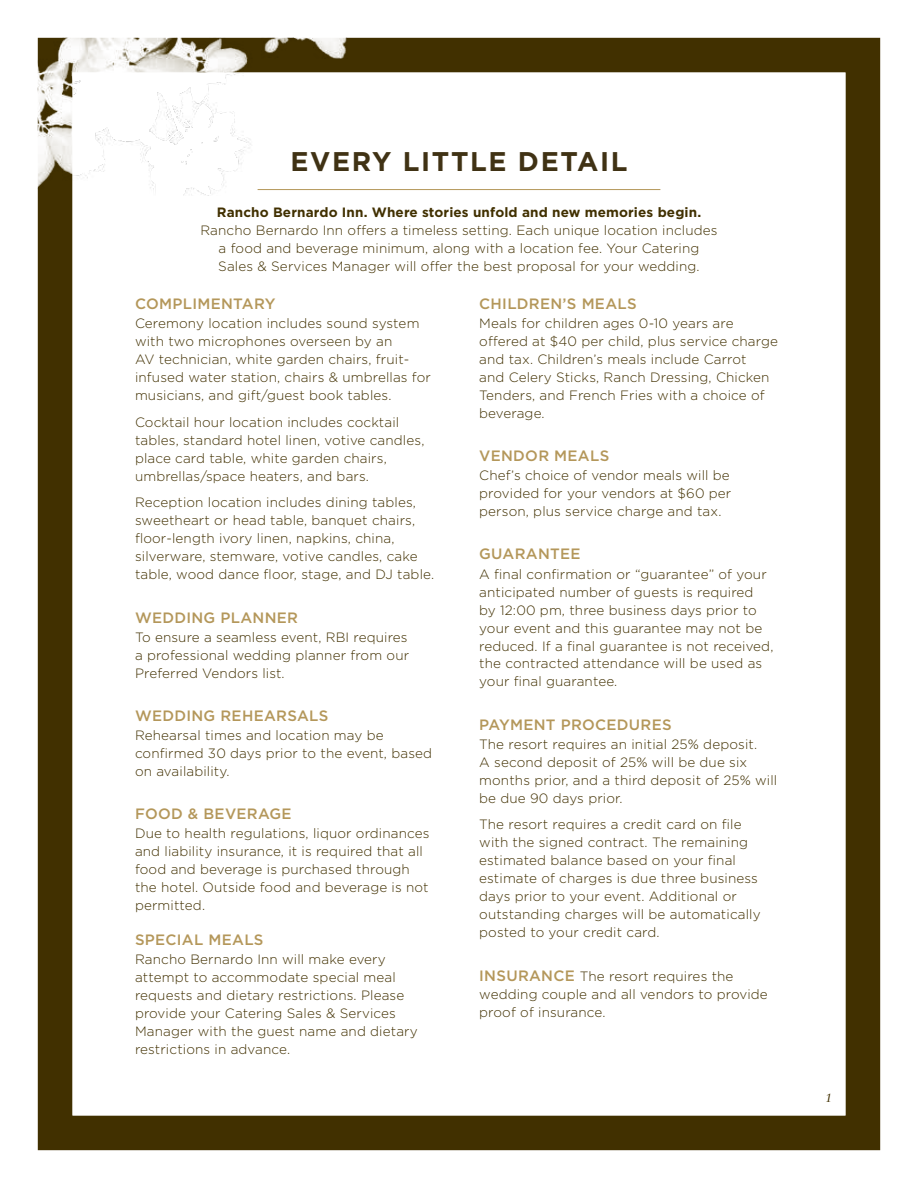
<style>
.page{position:relative;width:918px;height:1188px;background:#fff}
.page>*{position:absolute;margin:0;border:0;box-sizing:border-box;transform-origin:0 0}
.t1{font:700 27px "Gotham";letter-spacing:.06em;color:#403214}
.t2{font:500 15px "Gotham";letter-spacing:.02em;color:#b4975a}
.t3{font:300 13.5px/18px "Gotham";letter-spacing:.01em;color:#413000}
.t4{font:700 13.5px "Gotham";letter-spacing:.01em;color:#413000}
.t5{font:italic 12px "Sabon LT Pro";color:#413000}
.s1{font-weight:500;font-size:15px;color:#b4975a}
</style>
<div class="page">
<div style="left:38px;top:38px;width:842px;height:1112px;border:34px solid #413000"></div>
<img style="left:38px;top:38px;width:352px;height:157px">
<hr style="left:258px;top:189px;width:402px;height:1px;background:#b4975a">
<h1 class="t1" style="left:291px;top:143px;width:338px">EVERY LITTLE DETAIL</h1>
<p class="t4" style="left:217px;top:203px;width:486px">Rancho Bernardo Inn. Where stories unfold and new memories begin.</p>
<p class="t3" style="left:200px;top:221px;width:519px;text-align:center">Rancho Bernardo Inn offers a timeless setting. Each unique location includes a food and beverage minimum, along with a location fee. Your Catering<br>Sales &amp; Services Manager will offer the best proposal for your wedding.</p>
<p class="t2" style="left:135px;top:294px;width:142px">COMPLIMENTARY</p>
<p class="t3" style="left:135px;top:314px;width:298px">Ceremony location includes sound system with two microphones overseen by an<br>AV technician, white garden chairs, fruit&shy;infused water station, chairs &amp; umbrellas for musicians, and gift/guest book tables.</p>
<p class="t3" style="left:135px;top:413px;width:291px">Cocktail hour location includes cocktail tables, standard hotel linen, votive candles, place card table, white garden chairs, umbrellas/space heaters, and bars.</p>
<p class="t3" style="left:135px;top:493px;width:298px">Reception location includes dining tables, sweetheart or head table, banquet chairs, floor-length ivory linen, napkins, china, silverware, stemware, votive candles, cake table, wood dance floor, stage, and DJ table.</p>
<p class="t2" style="left:135px;top:607px;width:165px">WEDDING PLANNER</p>
<p class="t3" style="left:135px;top:627px;width:276px;text-align:justify">To ensure a seamless event, RBI requires a professional wedding planner from our Preferred Vendors list.</p>
<p class="t2" style="left:135px;top:706px;width:195px">WEDDING REHEARSALS</p>
<p class="t3" style="left:135px;top:726px;width:299px">Rehearsal times and location may be confirmed 30 days prior to the event, based on availability.</p>
<p class="t2" style="left:135px;top:804px;width:158px">FOOD &amp; BEVERAGE</p>
<p class="t3" style="left:135px;top:824px;width:296px">Due to health regulations, liquor ordinances and liability insurance, it is required that all food and beverage is purchased through the hotel. Outside food and beverage is not permitted.</p>
<p class="t2" style="left:135px;top:929px;width:130px">SPECIAL MEALS</p>
<p class="t3" style="left:135px;top:949px;width:284px">Rancho Bernardo Inn will make every attempt to accommodate special meal requests and dietary restrictions. Please provide your Catering Sales &amp; Services Manager with the guest name and dietary restrictions in advance.</p>
<p class="t2" style="left:479px;top:294px;width:159px">CHILDREN’S MEALS</p>
<p class="t3" style="left:479px;top:314px;width:300px">Meals for children ages 0-10 years are offered at $40 per child, plus service charge and tax. Children’s meals include Carrot<br>and Celery Sticks, Ranch Dressing, Chicken Tenders, and French Fries with a choice of beverage.</p>
<p class="t2" style="left:479px;top:446px;width:132px">VENDOR MEALS</p>
<p class="t3" style="left:479px;top:466px;width:254px;text-align:justify">Chef’s choice of vendor meals will be provided for your vendors at $60 per person, plus service charge and tax.</p>
<p class="t2" style="left:479px;top:544px;width:103px">GUARANTEE</p>
<p class="t3" style="left:479px;top:564px;width:296px">A final confirmation or “guarantee” of your anticipated number of guests is required by 12:00 pm, three business days prior to your event and this guarantee may not be reduced. If a final guarantee is not received, the contracted attendance will be used as your final guarantee.</p>
<p class="t2" style="left:479px;top:715px;width:194px">PAYMENT PROCEDURES</p>
<p class="t3" style="left:479px;top:735px;width:300px">The resort requires an initial 25% deposit.<br>A second deposit of 25% will be due six months prior, and a third deposit of 25% will be due 90 days prior.</p>
<p class="t3" style="left:479px;top:815px;width:283px">The resort requires a credit card on file with the signed contract. The remaining estimated balance based on your final estimate of charges is due three business days prior to your event. Additional or outstanding charges will be automatically posted to your credit card.</p>
<p class="t3" style="left:479px;top:966px;width:290px"><span class="s1">INSURANCE</span> The resort requires the wedding couple and all vendors to provide proof of insurance.</p>
<p class="t5" style="left:825px;top:1090px;width:8px">1</p>
</div>
